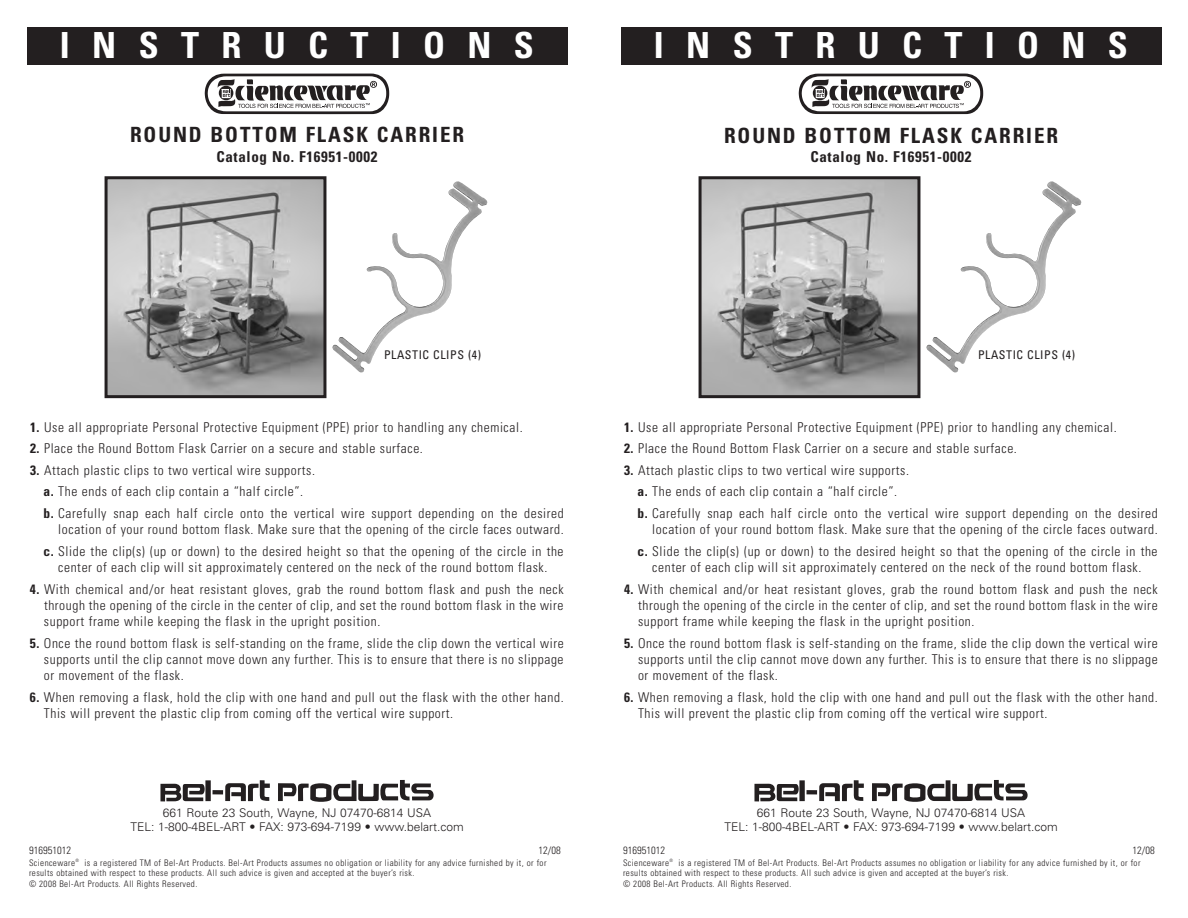
<style>
.page{position:relative;width:1188px;height:918px;background:#fff}
.page>*{position:absolute;margin:0;border:0;box-sizing:border-box;transform-origin:0 0}
.t1{font:700 condensed 36px "Univers";letter-spacing:.62em;color:#fff}
.t2{font:700 condensed 21px "Univers";letter-spacing:.09em;color:#231f20}
.t3{font:700 condensed 15px "Univers";letter-spacing:.045em;color:#231f20}
.t4{font:300 condensed 13.5px/16.2px "Univers";letter-spacing:.045em;color:#231f20}
.t5{font:300 12px/14.4px "Univers";color:#231f20;text-align:center}
.t6{font:condensed 12px "Univers";letter-spacing:.045em;color:#231f20}
.t7{font:300 condensed 10.5px "Univers";color:#231f20}
.t8{font:300 condensed 9px/10.8px "Univers";letter-spacing:.045em;color:#231f20}
.s1{font-weight:700}
</style>
<div class="page">
<svg style="left:205px;top:74px;width:184px;height:40px"></svg>
<svg style="left:160px;top:780px;width:51px;height:21px"></svg>
<svg style="left:225px;top:780px;width:45px;height:21px"></svg>
<svg style="left:213px;top:790px;width:10px;height:4px"></svg>
<svg style="left:278px;top:780px;width:156px;height:22px"></svg>
<div style="left:27px;top:27px;width:540px;height:37px;background:#231f20"></div>
<img style="left:109px;top:180px;width:213px;height:214px">
<div style="left:105px;top:176px;width:221px;height:222px;border:3px solid #231f20"></div>
<img style="left:332px;top:181px;width:156px;height:192px">
<svg style="left:799px;top:74px;width:184px;height:40px"></svg>
<svg style="left:754px;top:780px;width:51px;height:21px"></svg>
<svg style="left:819px;top:780px;width:45px;height:21px"></svg>
<svg style="left:807px;top:790px;width:10px;height:4px"></svg>
<svg style="left:872px;top:780px;width:156px;height:22px"></svg>
<div style="left:621px;top:27px;width:540px;height:37px;background:#231f20"></div>
<img style="left:703px;top:180px;width:213px;height:214px">
<div style="left:699px;top:176px;width:221px;height:222px;border:3px solid #231f20"></div>
<img style="left:926px;top:181px;width:156px;height:192px">
<h1 class="t1" style="left:60px;top:32px;width:476px">INSTRUCTIONS</h1>
<h2 class="t2" style="left:130px;top:127px;width:335px">ROUND BOTTOM FLASK CARRIER</h2>
<p class="t3" style="left:216px;top:152px;width:162px">Catalog No. F16951-0002</p>
<h1 class="t1" style="left:654px;top:32px;width:476px">INSTRUCTIONS</h1>
<h2 class="t2" style="left:724px;top:127px;width:335px">ROUND BOTTOM FLASK CARRIER</h2>
<p class="t3" style="left:810px;top:152px;width:162px">Catalog No. F16951-0002</p>
<p class="t6" style="left:384px;top:350px;width:99px">PLASTIC CLIPS (4)</p>
<p class="t6" style="left:978px;top:350px;width:99px">PLASTIC CLIPS (4)</p>
<p class="t4" style="left:30px;top:420px;width:494px"><span class="s1">1.</span> Use all appropriate Personal Protective Equipment (PPE) prior to handling any chemical.</p>
<p class="t4" style="left:30px;top:442px;width:394px"><span class="s1">2.</span> Place the Round Bottom Flask Carrier on a secure and stable surface.</p>
<p class="t4" style="left:44px;top:460px;width:522px;line-height:21.6px;text-indent:-14px"><span class="s1">3.</span> Attach plastic clips to two vertical wire supports.<br><span class="s1">a.</span> The ends of each clip contain a “half circle”.<br><span class="s1">b.</span> Carefully snap each half circle onto the vertical wire support depending on the desired</p>
<p class="t4" style="left:44px;top:520px;width:522px;line-height:21.6px;text-align:right">location of your round bottom flask. Make sure that the opening of the circle faces outward.<br><span class="s1">c.</span> Slide the clip(s) (up or down) to the desired height so that the opening of the circle in the</p>
<p class="t4" style="left:58px;top:560px;width:491px">center of each clip will sit approximately centered on the neck of the round bottom flask.</p>
<p class="t4" style="left:44px;top:582px;width:521px;text-align:justify;text-indent:-14px"><span class="s1">4.</span> With chemical and/or heat resistant gloves, grab the round bottom flask and push the neck through the opening of the circle in the center of clip, and set the round bottom flask in the wire support frame while keeping the flask in the upright position.</p>
<p class="t4" style="left:44px;top:636px;width:521px;text-align:justify;text-indent:-14px"><span class="s1">5.</span> Once the round bottom flask is self-standing on the frame, slide the clip down the vertical wire supports until the clip cannot move down any further. This is to ensure that there is no slippage or movement of the flask.</p>
<p class="t4" style="left:44px;top:690px;width:521px;text-indent:-14px"><span class="s1">6.</span> When removing a flask, hold the clip with one hand and pull out the flask with the other hand.<br>This will prevent the plastic clip from coming off the vertical wire support.</p>
<p class="t4" style="left:624px;top:420px;width:494px"><span class="s1">1.</span> Use all appropriate Personal Protective Equipment (PPE) prior to handling any chemical.</p>
<p class="t4" style="left:624px;top:442px;width:394px"><span class="s1">2.</span> Place the Round Bottom Flask Carrier on a secure and stable surface.</p>
<p class="t4" style="left:638px;top:460px;width:522px;line-height:21.6px;text-indent:-14px"><span class="s1">3.</span> Attach plastic clips to two vertical wire supports.<br><span class="s1">a.</span> The ends of each clip contain a “half circle”.<br><span class="s1">b.</span> Carefully snap each half circle onto the vertical wire support depending on the desired</p>
<p class="t4" style="left:638px;top:520px;width:522px;line-height:21.6px;text-align:right">location of your round bottom flask. Make sure that the opening of the circle faces outward.<br><span class="s1">c.</span> Slide the clip(s) (up or down) to the desired height so that the opening of the circle in the</p>
<p class="t4" style="left:652px;top:560px;width:491px">center of each clip will sit approximately centered on the neck of the round bottom flask.</p>
<p class="t4" style="left:638px;top:582px;width:521px;text-align:justify;text-indent:-14px"><span class="s1">4.</span> With chemical and/or heat resistant gloves, grab the round bottom flask and push the neck through the opening of the circle in the center of clip, and set the round bottom flask in the wire support frame while keeping the flask in the upright position.</p>
<p class="t4" style="left:638px;top:636px;width:521px;text-align:justify;text-indent:-14px"><span class="s1">5.</span> Once the round bottom flask is self-standing on the frame, slide the clip down the vertical wire supports until the clip cannot move down any further. This is to ensure that there is no slippage or movement of the flask.</p>
<p class="t4" style="left:638px;top:690px;width:521px;text-indent:-14px"><span class="s1">6.</span> When removing a flask, hold the clip with one hand and pull out the flask with the other hand.<br>This will prevent the plastic clip from coming off the vertical wire support.</p>
<p class="t5" style="left:130px;top:807px;width:335px">661 Route 23 South, Wayne, NJ 07470-6814 USA<br>TEL: 1-800-4BEL-ART • FAX: 973-694-7199 • www.belart.com</p>
<p class="t5" style="left:724px;top:807px;width:335px">661 Route 23 South, Wayne, NJ 07470-6814 USA<br>TEL: 1-800-4BEL-ART • FAX: 973-694-7199 • www.belart.com</p>
<p class="t7" style="left:29px;top:847px;width:43px">916951012</p>
<p class="t7" style="left:539px;top:847px;width:24px">12/08</p>
<p class="t8" style="left:29px;top:858px;width:519px">Scienceware<sup>®</sup> is a registered TM of Bel-Art Products. Bel-Art Products assumes no obligation or liability for any advice furnished by it, or for results obtained with respect to these products. All such advice is given and accepted at the buyer’s risk.<br>© 2008 Bel-Art Products. All Rights Reserved.</p>
<p class="t7" style="left:623px;top:847px;width:43px">916951012</p>
<p class="t7" style="left:1133px;top:847px;width:24px">12/08</p>
<p class="t8" style="left:623px;top:858px;width:519px">Scienceware<sup>®</sup> is a registered TM of Bel-Art Products. Bel-Art Products assumes no obligation or liability for any advice furnished by it, or for results obtained with respect to these products. All such advice is given and accepted at the buyer’s risk.<br>© 2008 Bel-Art Products. All Rights Reserved.</p>
</div>
